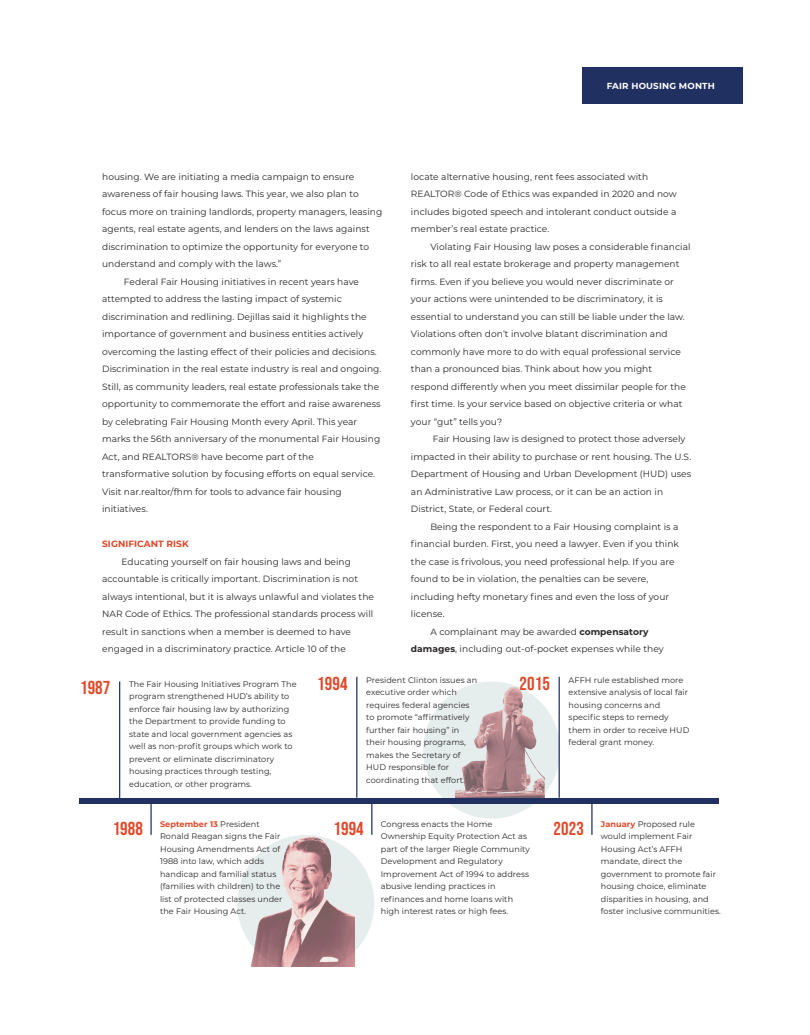
<style>
.page{position:relative;width:810px;height:1035px;background:#fff}
.page>*{position:absolute;margin:0;border:0;box-sizing:border-box;transform-origin:0 0}
.t1{font:18.75px "Bebas Neue";letter-spacing:.005em;color:#df4828}
.t2{font:9px "Montserrat";letter-spacing:.005em;color:#292524}
.t3{font:700 9px "Montserrat";letter-spacing:.005em;color:#df4828}
.t4{font:700 8.75px "Montserrat";letter-spacing:.02em;color:#fff}
.t5{font:8.12px/12.5px "Montserrat";letter-spacing:.005em;color:#292524}
.s1{font-weight:700}
.s2{font-weight:700;color:#df4828}
</style>
<div class="page">
<svg style="left:237px;top:835px;width:137px;height:116px"></svg>
<svg style="left:423px;top:681px;width:137px;height:138px;background:#d0c5c7"></svg>
<div style="left:582px;top:68px;width:160px;height:36px;background:#203061"></div>
<div style="left:79px;top:798px;width:639px;height:6px;background:#203061"></div>
<hr style="left:119px;top:681px;width:1px;height:120px;background:#203160">
<hr style="left:356px;top:677px;width:1px;height:121px;background:#203160">
<hr style="left:559px;top:677px;width:1px;height:121px;background:#203160">
<hr style="left:150px;top:804px;width:2px;height:31px;background:#203160">
<hr style="left:371px;top:804px;width:1px;height:31px;background:#203160">
<hr style="left:591px;top:804px;width:2px;height:31px;background:#203160">
<img style="left:250px;top:836px;width:105px;height:131px">
<p class="t4" style="left:607px;top:80px;width:110px">FAIR HOUSING MONTH</p>
<p class="t2" style="left:102px;top:170px;width:254px">housing. We are initiating a media campaign to ensure</p>
<p class="t2" style="left:102px;top:188px;width:258px">awareness of fair housing laws. This year, we also plan to</p>
<p class="t2" style="left:102px;top:205px;width:282px">focus more on training landlords, property managers, leasing</p>
<p class="t2" style="left:102px;top:223px;width:269px">agents, real estate agents, and lenders on the laws against</p>
<p class="t2" style="left:102px;top:240px;width:269px">discrimination to optimize the opportunity for everyone to</p>
<p class="t2" style="left:102px;top:258px;width:181px">understand and comply with the laws.”</p>
<p class="t2" style="left:124px;top:275px;width:237px">Federal Fair Housing initiatives in recent years have</p>
<p class="t2" style="left:102px;top:293px;width:241px">attempted to address the lasting impact of systemic</p>
<p class="t2" style="left:102px;top:310px;width:266px">discrimination and redlining. Dejillas said it highlights the</p>
<p class="t2" style="left:102px;top:328px;width:263px">importance of government and business entities actively</p>
<p class="t2" style="left:102px;top:345px;width:276px">overcoming the lasting effect of their policies and decisions.</p>
<p class="t2" style="left:102px;top:363px;width:281px">Discrimination in the real estate industry is real and ongoing.</p>
<p class="t2" style="left:102px;top:380px;width:279px">Still, as community leaders, real estate professionals take the</p>
<p class="t2" style="left:102px;top:398px;width:280px">opportunity to commemorate the effort and raise awareness</p>
<p class="t2" style="left:102px;top:415px;width:257px">by celebrating Fair Housing Month every April. This year</p>
<p class="t2" style="left:102px;top:433px;width:280px">marks the 56th anniversary of the monumental Fair Housing</p>
<p class="t2" style="left:102px;top:450px;width:213px">Act, and REALTORS® have become part of the</p>
<p class="t2" style="left:102px;top:468px;width:275px">transformative solution by focusing efforts on equal service.</p>
<p class="t2" style="left:102px;top:485px;width:241px">Visit nar.realtor/fhm for tools to advance fair housing</p>
<p class="t2" style="left:102px;top:503px;width:47px">initiatives.</p>
<p class="t3" style="left:102px;top:538px;width:88px">SIGNIFICANT RISK</p>
<p class="t2" style="left:122px;top:555px;width:231px">Educating yourself on fair housing laws and being</p>
<p class="t2" style="left:102px;top:573px;width:257px">accountable is critically important. Discrimination is not</p>
<p class="t2" style="left:102px;top:590px;width:273px">always intentional, but it is always unlawful and violates the</p>
<p class="t2" style="left:102px;top:608px;width:273px">NAR Code of Ethics. The professional standards process will</p>
<p class="t2" style="left:102px;top:625px;width:250px">result in sanctions when a member is deemed to have</p>
<p class="t2" style="left:102px;top:643px;width:245px">engaged in a discriminatory practice. Article 10 of the</p>
<p class="t2" style="left:411px;top:170px;width:239px">locate alternative housing, rent fees associated with</p>
<p class="t2" style="left:411px;top:188px;width:267px">REALTOR® Code of Ethics was expanded in 2020 and now</p>
<p class="t2" style="left:411px;top:205px;width:267px">includes bigoted speech and intolerant conduct outside a</p>
<p class="t2" style="left:411px;top:223px;width:140px">member’s real estate practice.</p>
<p class="t2" style="left:430px;top:240px;width:262px">Violating Fair Housing law poses a considerable financial</p>
<p class="t2" style="left:411px;top:258px;width:270px">risk to all real estate brokerage and property management</p>
<p class="t2" style="left:411px;top:275px;width:264px">firms. Even if you believe you would never discriminate or</p>
<p class="t2" style="left:411px;top:293px;width:253px">your actions were unintended to be discriminatory, it is</p>
<p class="t2" style="left:411px;top:310px;width:275px">essential to understand you can still be liable under the law.</p>
<p class="t2" style="left:411px;top:328px;width:258px">Violations often don’t involve blatant discrimination and</p>
<p class="t2" style="left:411px;top:345px;width:272px">commonly have more to do with equal professional service</p>
<p class="t2" style="left:411px;top:363px;width:243px">than a pronounced bias. Think about how you might</p>
<p class="t2" style="left:411px;top:380px;width:276px">respond differently when you meet dissimilar people for the</p>
<p class="t2" style="left:411px;top:398px;width:273px">first time. Is your service based on objective criteria or what</p>
<p class="t2" style="left:411px;top:415px;width:93px">your “gut” tells you?</p>
<p class="t2" style="left:433px;top:433px;width:254px">Fair Housing law is designed to protect those adversely</p>
<p class="t2" style="left:411px;top:450px;width:282px">impacted in their ability to purchase or rent housing. The U.S.</p>
<p class="t2" style="left:411px;top:468px;width:282px">Department of Housing and Urban Development (HUD) uses</p>
<p class="t2" style="left:411px;top:485px;width:254px">an Administrative Law process, or it can be an action in</p>
<p class="t2" style="left:411px;top:503px;width:143px">District, State, or Federal court.</p>
<p class="t2" style="left:430px;top:520px;width:250px">Being the respondent to a Fair Housing complaint is a</p>
<p class="t2" style="left:411px;top:538px;width:270px">financial burden. First, you need a lawyer. Even if you think</p>
<p class="t2" style="left:411px;top:555px;width:265px">the case is frivolous, you need professional help. If you are</p>
<p class="t2" style="left:411px;top:573px;width:239px">found to be in violation, the penalties can be severe,</p>
<p class="t2" style="left:411px;top:590px;width:260px">including hefty monetary fines and even the loss of your</p>
<p class="t2" style="left:411px;top:608px;width:35px">license.</p>
<p class="t2" style="left:430px;top:625px;width:220px">A complainant may be awarded <span class="s1">compensatory</span></p>
<p class="t2" style="left:411px;top:643px;width:254px"><span class="s1">damages</span>, including out-of-pocket expenses while they</p>
<p class="t1" style="left:317px;top:673px;width:32px">1994</p>
<p class="t5" style="left:569px;top:673px;width:122px">AFFH rule established more extensive analysis of local fair housing concerns and specific steps to remedy them in order to receive HUD federal grant money.</p>
<p class="t1" style="left:520px;top:673px;width:32px">2015</p>
<p class="t1" style="left:80px;top:677px;width:32px">1987</p>
<p class="t5" style="left:366px;top:673px;width:112px">President Clinton issues an executive order which requires federal agencies to promote “affirmatively further fair housing” in their housing programs, makes the Secretary of<br>HUD responsible for coordinating that effort.</p>
<p class="t5" style="left:129px;top:677px;width:169px">The Fair Housing Initiatives Program The program strengthened HUD’s ability to enforce fair housing law by authorizing the Department to provide funding to state and local government agencies as well as non-profit groups which work to prevent or eliminate discriminatory housing practices through testing, education, or other programs.</p>
<p class="t1" style="left:113px;top:818px;width:32px">1988</p>
<p class="t5" style="left:381px;top:817px;width:151px">Congress enacts the Home<br>Ownership Equity Protection Act as part of the larger Riegle Community<br>Development and Regulatory<br>Improvement Act of 1994 to address abusive lending practices in refinances and home loans with high interest rates or high fees.</p>
<p class="t5" style="left:160px;top:817px;width:124px"><span class="s2">September 13</span> President<br>Ronald Reagan signs the Fair<br>Housing Amendments Act of<br>1988 into law, which adds handicap and familial status (families with children) to the list of protected classes under the Fair Housing Act.</p>
<p class="t1" style="left:333px;top:818px;width:32px">1994</p>
<p class="t5" style="left:601px;top:817px;width:121px"><span class="s2">January</span> Proposed rule would implement Fair<br>Housing Act’s AFFH mandate, direct the government to promote fair housing choice, eliminate disparities in housing, and foster inclusive communities.</p>
<p class="t1" style="left:554px;top:818px;width:32px">2023</p>
</div>
